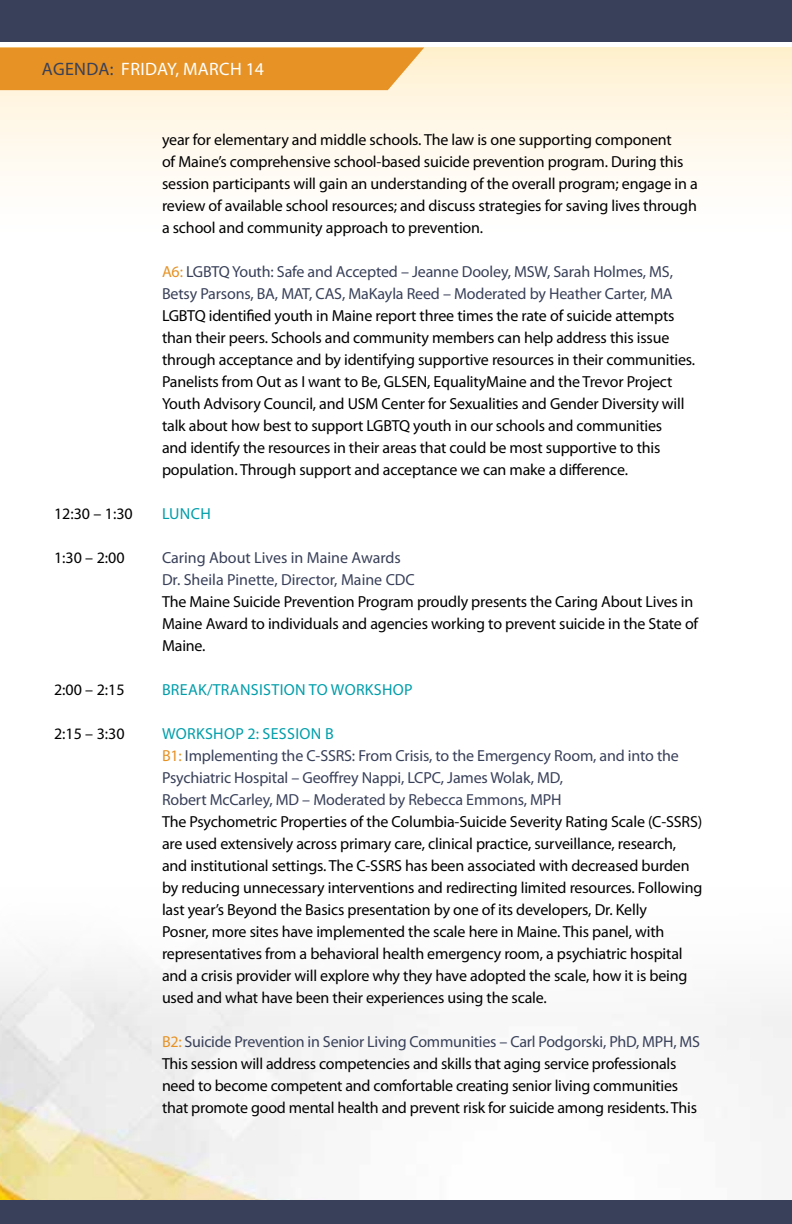
<style>
.page{position:relative;width:792px;height:1224px;background:#fff}
.page>*{position:absolute;margin:0;border:0;box-sizing:border-box;transform-origin:0 0}
.t1{font:18px "Myriad Pro";letter-spacing:.02em;color:#fff}
.t2{font:16px/22px "Myriad Pro";letter-spacing:-.01em;color:#000}
.t3{font:16px/22px "Myriad Pro";letter-spacing:-.01em;color:#394059}
.t4{font:16px "Myriad Pro";letter-spacing:.02em;color:#009eaa}
.t5{font:16px "Myriad Pro";color:#000}
.s1{color:#394059}
.s2{color:#e69224}
.s3{color:#009eaa}
</style>
<div class="page">
<img style="left:0;top:955px;width:792px;height:245px">
<div style="left:0;top:47px;width:792px;height:185px;background:linear-gradient(to bottom,#fff1d1,#fff)"></div>
<div style="left:0;top:1200px;width:792px;height:24px;background:#394059"></div>
<div style="left:0;top:0;width:792px;height:42px;background:#394059"></div>
<div style="left:0;top:48px;width:424px;height:42px;background:#e69224"></div>
<p class="t1" style="left:42px;top:58px;width:224px"><span class="s1">AGENDA:</span> FRIDAY, MARCH 14</p>
<p class="t2" style="left:162px;top:129px;width:537px">year for elementary and middle schools. The law is one supporting component<br>of Maine’s comprehensive school-based suicide prevention program. During this session participants will gain an understanding of the overall program; engage in a review of available school resources; and discuss strategies for saving lives through a school and community approach to prevention.</p>
<p class="t3" style="left:162px;top:261px;width:513px"><span class="s2">A6:</span> LGBTQ Youth: Safe and Accepted – Jeanne Dooley, MSW, Sarah Holmes, MS,<br>Betsy Parsons, BA, MAT, CAS, MaKayla Reed – Moderated by Heather Carter, MA</p>
<p class="t2" style="left:162px;top:305px;width:535px">LGBTQ identified youth in Maine report three times the rate of suicide attempts than their peers. Schools and community members can help address this issue through acceptance and by identifying supportive resources in their communities.<br>Panelists from Out as I want to Be, GLSEN, EqualityMaine and the Trevor Project Youth Advisory Council, and USM Center for Sexualities and Gender Diversity will talk about how best to support LGBTQ youth in our schools and communities<br>and identify the resources in their areas that could be most supportive to this population. Through support and acceptance we can make a difference.</p>
<p class="t5" style="left:54px;top:504px;width:80px">12:30 – 1:30</p>
<p class="t4" style="left:162px;top:504px;width:50px">LUNCH</p>
<p class="t5" style="left:54px;top:548px;width:72px">1:30 – 2:00</p>
<p class="t3" style="left:162px;top:547px;width:254px">Caring About Lives in Maine Awards<br>Dr. Sheila Pinette, Director, Maine CDC</p>
<p class="t2" style="left:162px;top:591px;width:538px">The Maine Suicide Prevention Program proudly presents the Caring About Lives in<br>Maine Award to individuals and agencies working to prevent suicide in the State of<br>Maine.</p>
<p class="t5" style="left:54px;top:680px;width:72px">2:00 – 2:15</p>
<p class="t4" style="left:162px;top:680px;width:19px">Break</p>
<p class="t4" style="left:207px;top:680px;width:207px">/TRANSISTION TO WORKSHOP</p>
<p class="t5" style="left:54px;top:724px;width:72px">2:15 – 3:30</p>
<p class="t4" style="left:162px;top:724px;width:25px">Workshop</p>
<p class="t4" style="left:247px;top:724px;width:33px">2: Session</p>
<p class="t3" style="left:162px;top:723px;width:518px;text-indent:163px"><span class="s3">b<br></span><span class="s2">B1:</span> Implementing the C-SSRS: From Crisis, to the Emergency Room, and into the Psychiatric Hospital – Geoffrey Nappi, LCPC, James Wolak, MD,<br>Robert McCarley, MD – Moderated by Rebecca Emmons, MPH</p>
<p class="t2" style="left:162px;top:811px;width:542px">The Psychometric Properties of the Columbia-Suicide Severity Rating Scale (C-SSRS) are used extensively across primary care, clinical practice, surveillance, research, and institutional settings. The C-SSRS has been associated with decreased burden by reducing unnecessary interventions and redirecting limited resources. Following last year’s Beyond the Basics presentation by one of its developers, Dr. Kelly<br>Posner, more sites have implemented the scale here in Maine. This panel, with representatives from a behavioral health emergency room, a psychiatric hospital and a crisis provider will explore why they have adopted the scale, how it is being used and what have been their experiences using the scale.</p>
<p class="t2" style="left:162px;top:1031px;width:540px"><span class="s2">B2:</span> <span class="s1">Suicide Prevention in Senior Living Communities – Carl Podgorski, PhD, MPH, MS </span>This session will address competencies and skills that aging service professionals need to become competent and comfortable creating senior living communities that promote good mental health and prevent risk for suicide among residents. This</p>
</div>
